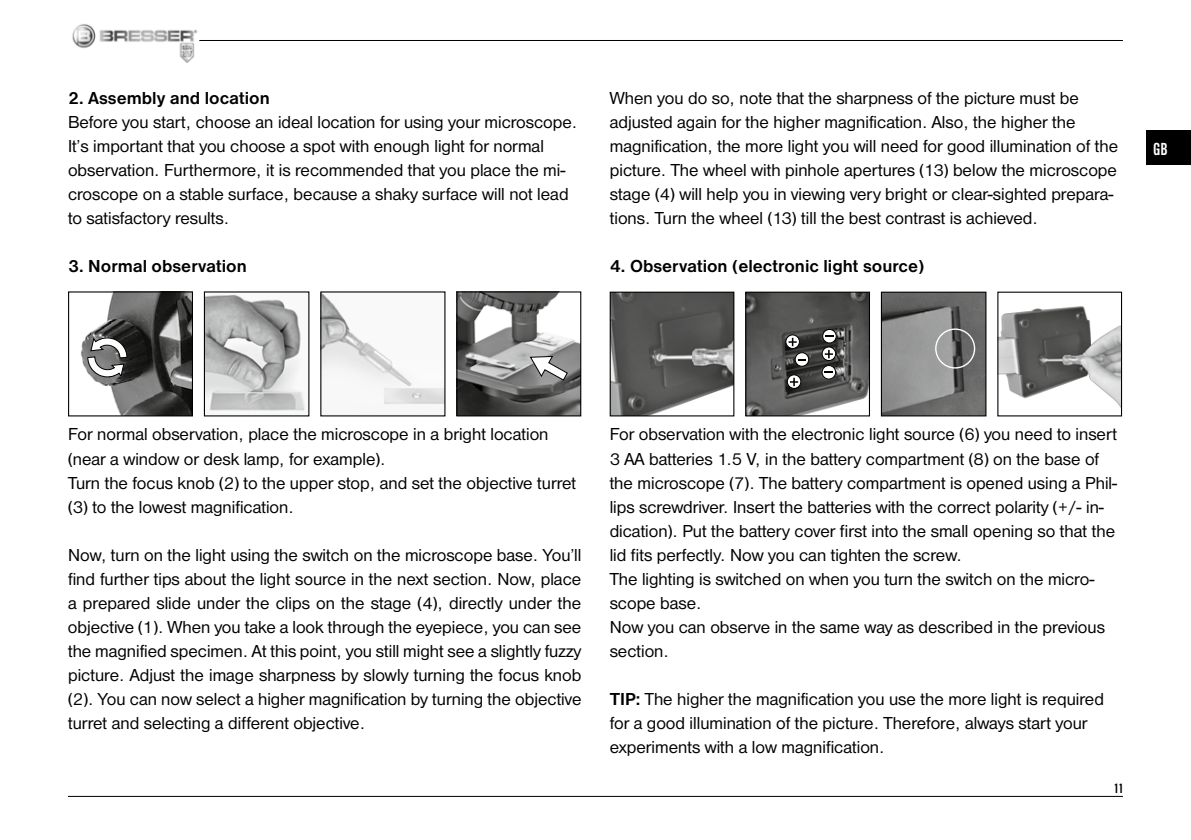
<style>
.page{position:relative;width:1191px;height:840px;background:#fff}
.page>*{position:absolute;margin:0;border:0;box-sizing:border-box;transform-origin:0 0}
.t1{font:18.2px "Nimbus San D Bol Con";color:#fff}
.t2{font:18px/24px "Nimbus San D";color:#000}
.t3{font:700 18px "Nimbus San D";color:#000}
.t4{font:14px "Nimbus San D Bol Con";color:#000}
.s1{font-weight:700}
</style>
<div class="page">
<hr style="left:68px;top:795px;width:1055px;height:1px;background:#000">
<img style="left:72px;top:24px;width:126px;height:39px">
<hr style="left:199px;top:40px;width:924px;height:1px;background:#000">
<img style="left:206px;top:294px;width:99px;height:117px">
<img style="left:322px;top:293px;width:121px;height:112px">
<img style="left:80px;top:293px;width:111px;height:121px">
<div style="left:68px;top:291px;width:125px;height:125px;border:1px solid #000"></div>
<svg style="left:87px;top:337px;width:41px;height:40px"></svg>
<img style="left:458px;top:293px;width:121px;height:121px">
<div style="left:456px;top:291px;width:125px;height:125px;border:1px solid #000"></div>
<svg style="left:530px;top:356px;width:38px;height:24px"></svg>
<img style="left:611px;top:293px;width:121px;height:121px">
<div style="left:609px;top:291px;width:125px;height:125px;border:1px solid #000"></div>
<img style="left:999px;top:306px;width:121px;height:100px">
<img style="left:883px;top:293px;width:101px;height:121px">
<div style="left:881px;top:291px;width:105px;height:125px;border:1px solid #000"></div>
<div style="left:935px;top:328px;width:40px;height:40px;border:1px solid #fff;border-radius:50%"></div>
<img style="left:747px;top:293px;width:121px;height:121px">
<div style="left:745px;top:291px;width:125px;height:125px;border:1px solid #000"></div>
<svg style="left:786px;top:335px;width:13px;height:13px"></svg>
<div style="left:785px;top:334px;width:14px;height:14px;border:1px solid #000;border-radius:50%"></div>
<svg style="left:788px;top:337px;width:8px;height:9px"></svg>
<div style="left:822px;top:329px;width:14px;height:14px;background:#fff;border-radius:50%"></div>
<div style="left:822px;top:329px;width:14px;height:14px;border:1px solid #000;border-radius:50%"></div>
<svg style="left:825px;top:335px;width:8px;height:2px"></svg>
<svg style="left:822px;top:347px;width:13px;height:13px"></svg>
<div style="left:821px;top:346px;width:15px;height:14px;border:1px solid #000;border-radius:50%"></div>
<svg style="left:824px;top:350px;width:9px;height:8px"></svg>
<svg style="left:795px;top:352px;width:13px;height:14px"></svg>
<div style="left:795px;top:352px;width:14px;height:14px;border:1px solid #000;border-radius:50%"></div>
<svg style="left:798px;top:358px;width:8px;height:2px"></svg>
<svg style="left:787px;top:374px;width:14px;height:14px"></svg>
<div style="left:787px;top:374px;width:14px;height:14px;border:1px solid #000;border-radius:50%"></div>
<svg style="left:790px;top:377px;width:8px;height:9px"></svg>
<div style="left:822px;top:365px;width:13px;height:14px;background:#fff;border-radius:50%"></div>
<div style="left:821px;top:365px;width:15px;height:14px;border:1px solid #000;border-radius:50%"></div>
<svg style="left:825px;top:371px;width:8px;height:2px"></svg>
<div style="left:1146px;top:131px;width:45px;height:34px;background:#000"></div>
<p class="t3" style="left:68px;top:88px;width:203px">2. Assembly and location</p>
<p class="t2" style="left:68px;top:110px;width:511px">Before you start, choose an ideal location for using your microscope.<br>It’s important that you choose a spot with enough light for normal observation. Furthermore, it is recommended that you place the mi&shy;croscope on a stable surface, because a shaky surface will not lead to satisfactory results.</p>
<p class="t3" style="left:68px;top:256px;width:180px">3. Normal observation</p>
<p class="t2" style="left:610px;top:86px;width:510px">When you do so, note that the sharpness of the picture must be adjusted again for the higher magnification. Also, the higher the magnification, the more light you will need for good illumination of the picture. The wheel with pinhole apertures (13) below the microscope stage (4) will help you in viewing very bright or clear-sighted prepara&shy;tions. Turn the wheel (13) till the best contrast is achieved.</p>
<p class="t3" style="left:610px;top:256px;width:316px">4. Observation (electronic light source)</p>
<p class="t1" style="left:1153px;top:139px;width:16px">GB</p>
<p class="t2" style="left:68px;top:422px;width:510px">For normal observation, place the microscope in a bright location (near a window or desk lamp, for example).<br>Turn the focus knob (2) to the upper stop, and set the objective turret (3) to the lowest magnification.</p>
<p class="t2" style="left:68px;top:542px;width:515px;text-align:justify">Now, turn on the light using the switch on the microscope base. You’ll find further tips about the light source in the next section. Now, place a prepared slide under the clips on the stage (4), directly under the objective (1). When you take a look through the eyepiece, you can see the magnified specimen. At this point, you still might see a slightly fuzzy picture. Adjust the image sharpness by slowly turning the focus knob (2). You can now select a higher magnification by turning the objective turret and selecting a different objective.</p>
<p class="t2" style="left:609px;top:422px;width:509px">For observation with the electronic light source (6) you need to insert 3 AA batteries 1.5 V, in the battery compartment (8) on the base of the microscope (7). The battery compartment is opened using a Phil&shy;lips screwdriver. Insert the batteries with the correct polarity (+/- in&shy;dication). Put the battery cover first into the small opening so that the lid fits perfectly. Now you can tighten the screw.<br>The lighting is switched on when you turn the switch on the micro&shy;scope base.<br>Now you can observe in the same way as described in the previous section.</p>
<p class="t2" style="left:609px;top:686px;width:496px"><span class="s1">TIP:</span> The higher the magnification you use the more light is required for a good illumination of the picture. Therefore, always start your experiments with a low magnification.</p>
<p class="t4" style="left:1113px;top:780px;width:12px">11</p>
</div>
